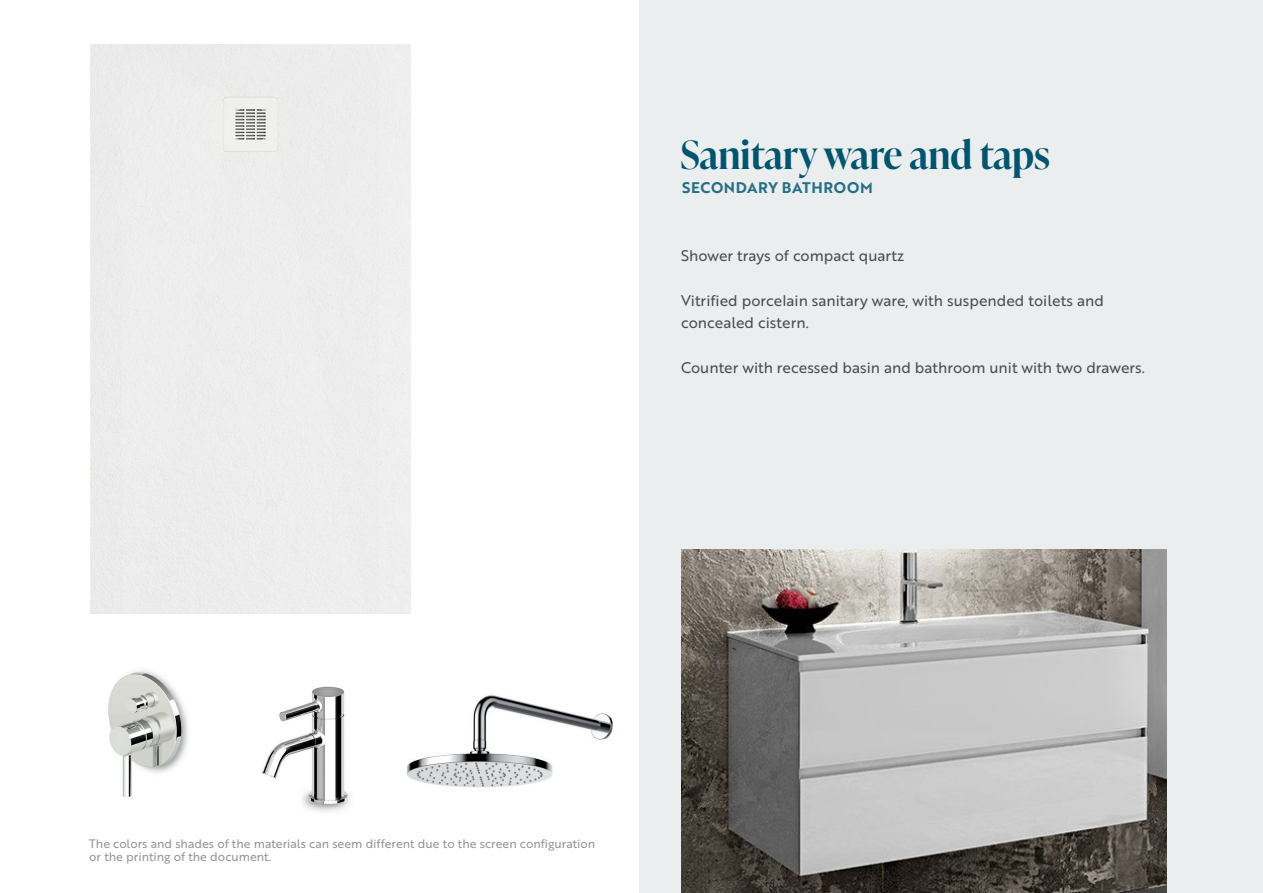
<style>
.page{position:relative;width:1263px;height:893px;background:#fff}
.page>*{position:absolute;margin:0;border:0;box-sizing:border-box;transform-origin:0 0}
.t1{font:600 39px "Ivy Presto Display";color:#00546e}
.t2{font:15px/22.5px "Brother 1816 Regular";color:#4b4c4d}
.t3{font:15px "Brother 1816 Bold";letter-spacing:.04em;color:#266e84}
.Nota_pie{font:12px/13.5px "Brother 1816 Regular";color:#939598}
</style>
<div class="page">
<div style="left:639px;top:0;width:624px;height:893px;background:#ebeeef"></div>
<div style="left:91px;top:45px;width:319px;height:568px;background:#ededed"></div>
<img style="left:682px;top:549px;width:484px;height:344px">
<img style="left:262px;top:686px;width:88px;height:126px">
<img style="left:108px;top:670px;width:81px;height:128px">
<img style="left:407px;top:695px;width:206px;height:93px">
<h1 class="t1" style="left:680px;top:127px;width:371px">Sanitary ware and taps</h1>
<p class="t3" style="left:682px;top:177px;width:192px">SECONDARY BATHROOM</p>
<p class="t2" style="left:681px;top:243px;width:225px">Shower trays of compact quartz</p>
<p class="t2" style="left:681px;top:288px;width:424px">Vitrified porcelain sanitary ware, with suspended toilets and concealed cistern.</p>
<p class="t2" style="left:681px;top:356px;width:465px">Counter with recessed basin and bathroom unit with two drawers.</p>
<p class="Nota_pie" style="left:89px;top:836px;width:507px">The colors and shades of the materials can seem different due to the screen configuration or the printing of the document.</p>
</div>
